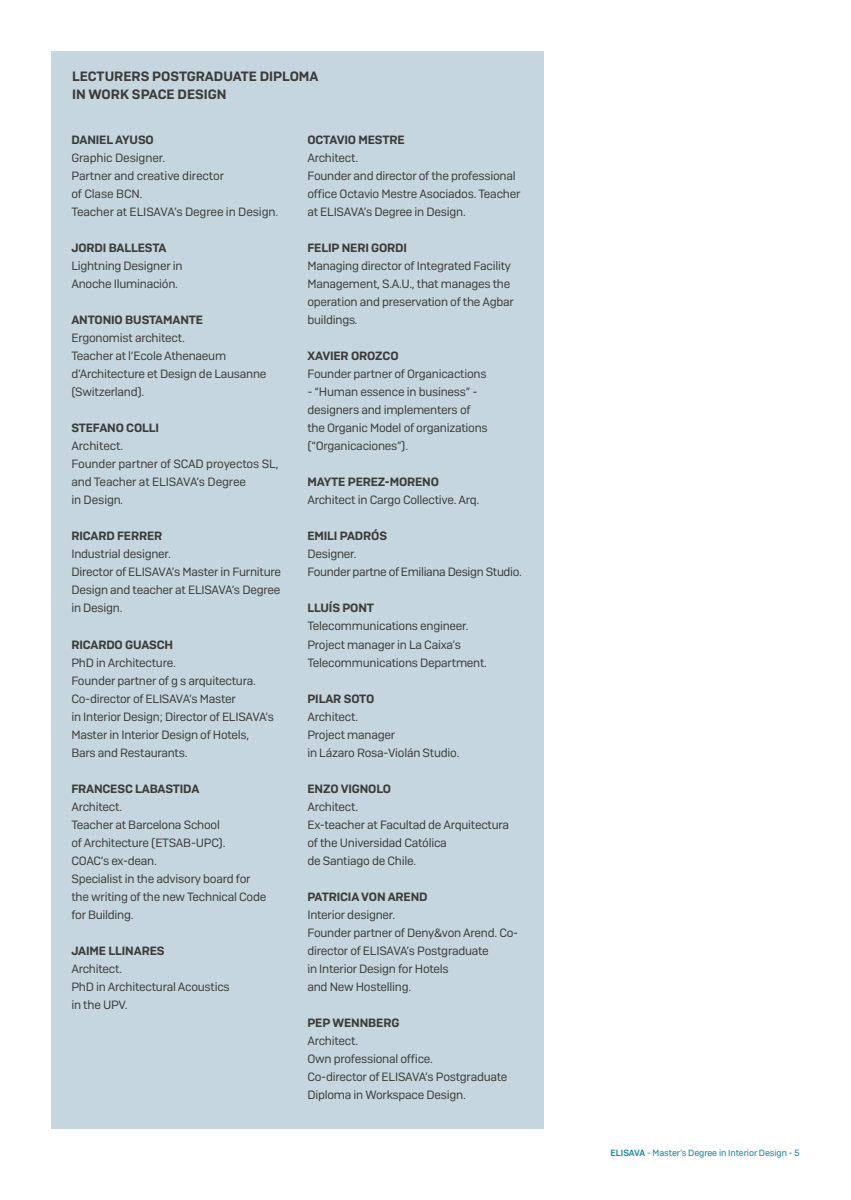
<style>
.page{position:relative;width:851px;height:1200px;background:#fff}
.page>*{position:absolute;margin:0;border:0;box-sizing:border-box;transform-origin:0 0}
.t1{font:600 13.5px/18px "Camber";color:#3c3c3b}
.t2{font:12px/18px "Camber";letter-spacing:-.02em;color:#3c3c3b}
.t3{font:600 12px "Camber";letter-spacing:-.01em;color:#3c3c3b}
.t4{font:9px "Camber";letter-spacing:-.01em;color:#008295}
.s1{font-style:italic}
.s2{font-weight:500}
</style>
<div class="page">
<div style="left:51px;top:51px;width:492px;height:1077px;background:#c5d6de"></div>
<p class="t1" style="left:72px;top:67px;width:248px">LECTURERS POSTGRADUATE DIPLOMA<br>IN WORK SPACE DESIGN</p>
<p class="t3" style="left:71px;top:132px;width:84px">DANIEL AYUSO</p>
<p class="t2" style="left:71px;top:149px;width:208px">Graphic Designer.<br>Partner and creative director<br>of Clase BCN.<br>Teacher at ELISAVA’s Degree in Design.</p>
<p class="t3" style="left:71px;top:240px;width:97px">JORDI BALLESTA</p>
<p class="t2" style="left:71px;top:257px;width:113px">Lightning Designer in<br>Anoche Iluminación.</p>
<p class="t3" style="left:71px;top:312px;width:133px">ANTONIO BUSTAMANTE</p>
<p class="t2" style="left:71px;top:329px;width:197px">Ergonomist architect.<br>Teacher at l’Ecole Athenaeum d’Architecture et Design de Lausanne (Switzerland).</p>
<p class="t3" style="left:71px;top:420px;width:89px">STEFANO COLLI</p>
<p class="t2" style="left:71px;top:437px;width:209px">Architect.<br>Founder partner of SCAD proyectos SL, and Teacher at ELISAVA’s Degree<br>in Design<span class="s1">.</span></p>
<p class="t3" style="left:71px;top:528px;width:92px">RICARD FERRER</p>
<p class="t2" style="left:71px;top:545px;width:211px">Industrial designer.<br>Director of ELISAVA’s Master in Furniture<br>Design and teacher at ELISAVA’s Degree in Design.</p>
<p class="t3" style="left:71px;top:636px;width:103px">RICARDO GUASCH</p>
<p class="t2" style="left:71px;top:653px;width:204px">PhD in Architecture.<br>Founder partner of g s arquitectura.<br>Co-director of ELISAVA’s Master<br>in Interior Design; Director of ELISAVA’s<br>Master in Interior Design of Hotels,<br>Bars and Restaurants.</p>
<p class="t3" style="left:71px;top:780px;width:129px">FRANCESC LABASTIDA</p>
<p class="t2" style="left:71px;top:797px;width:196px">Architect.<br>Teacher at Barcelona School<br>of Architecture (ETSAB-UPC).<br>COAC’s ex-dean.<br>Specialist in the advisory board for the writing of the new Technical Code for Building.</p>
<p class="t3" style="left:71px;top:942px;width:95px">JAIME LLINARES</p>
<p class="t2" style="left:71px;top:959px;width:160px">Architect.<br>PhD in Architectural Acoustics in the UPV.</p>
<p class="t3" style="left:307px;top:132px;width:99px">OCTAVIO MESTRE</p>
<p class="t2" style="left:307px;top:149px;width:214px">Architect.<br>Founder and director of the professional office Octavio Mestre Asociados. Teacher at ELISAVA’s Degree in Design.</p>
<p class="t3" style="left:307px;top:240px;width:101px">FELIP NERI GORDI</p>
<p class="t2" style="left:307px;top:257px;width:208px">Managing director of Integrated Facility Management, S.A.U., that manages the operation and preservation of the Agbar buildings<span class="s1">.</span></p>
<p class="t3" style="left:307px;top:348px;width:93px">XAVIER OROZCO</p>
<p class="t2" style="left:307px;top:365px;width:181px">Founder partner of Organicactions</p>
<p class="t2" style="left:307px;top:383px;width:182px">- “Human essence in business” - designers and implementers of the Organic Model of organizations (“Organicaciones”).</p>
<p class="t3" style="left:307px;top:474px;width:133px">MAYTE PEREZ-MORENO</p>
<p class="t2" style="left:307px;top:491px;width:173px">Architect in Cargo Collective. Arq.</p>
<p class="t3" style="left:307px;top:528px;width:81px">EMILI PADRÓS</p>
<p class="t2" style="left:307px;top:545px;width:216px">Designer.<br>Founder partne of Emiliana Design Studio.</p>
<p class="t3" style="left:307px;top:600px;width:68px">LLUÍS PONT</p>
<p class="t2" style="left:307px;top:617px;width:181px">Telecommunications engineer.<br>Project manager in La Caixa’s<br>Telecommunications Department.</p>
<p class="t3" style="left:307px;top:690px;width:68px">PILAR SOTO</p>
<p class="t2" style="left:307px;top:707px;width:153px">Architect.<br>Project manager<br>in Lázaro Rosa-Violán Studio.</p>
<p class="t3" style="left:307px;top:780px;width:85px">ENZO VIGNOLO</p>
<p class="t2" style="left:307px;top:797px;width:203px">Architect.<br>Ex-teacher at Facultad de Arquitectura of the Universidad Católica<br>de Santiago de Chile.</p>
<p class="t3" style="left:307px;top:888px;width:122px">PATRICIA VON AREND</p>
<p class="t2" style="left:307px;top:905px;width:212px">Interior designer.<br>Founder partner of Deny&amp;von Arend. Co&shy;director of ELISAVA’s Postgraduate<br>in Interior Design for Hotels<br>and New Hostelling.</p>
<p class="t3" style="left:307px;top:1014px;width:93px">PEP WENNBERG</p>
<p class="t2" style="left:307px;top:1031px;width:201px">Architect.<br>Own professional office.<br>Co-director of ELISAVA’s Postgraduate<br>Diploma in Workspace Design.</p>
<p class="t4" style="left:610px;top:1146px;width:191px"><span class="s2">ELISAVA</span> - Master’s Degree in Interior Design - 5</p>
</div>
